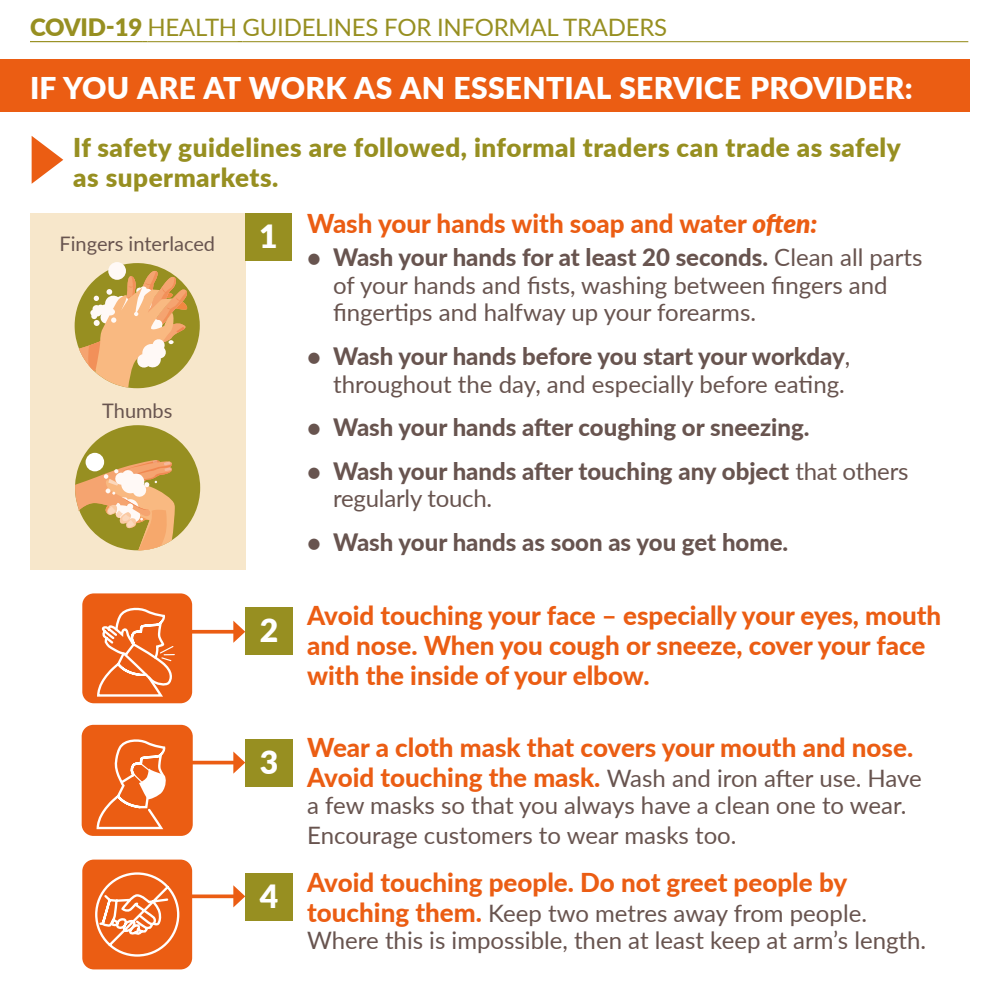
<style>
.page{position:relative;width:1000px;height:1000px;background:#fff}
.page>*{position:absolute;margin:0;border:0;box-sizing:border-box;transform-origin:0 0}
.Number{font:900 32px "Lato";color:#fff}
.White_head{font:900 30px "Lato";letter-spacing:.01em;color:#fff}
.Heading1{font:800 26px/30px "Lato";color:#eb5d13}
.Heading1-2{font:900 26px/29.8px "Lato";letter-spacing:.02em;color:#978f21}
.Heading1-3{font:24px/27.6px "Lato";color:#68544f}
.Body_bullet{font:24px/27.6px "Lato";color:#68544f}
.Body_bullet-2{font:800 24px/27.6px "Lato";color:#68544f}
.Header1{font:24px "Lato";letter-spacing:-.01em;color:#978f21}
.Body_bullet-3{font:20px "Lato";color:#68544f}
.s1{font-weight:900}
.s2{font-weight:900;font-style:italic}
.s3{font-weight:800}
.s4{font-weight:400}
.s5{font-weight:800;font-size:26px;color:#eb5d13}
</style>
<div class="page">
<div style="left:30px;top:213px;width:215px;height:357px;background:#f7e7cb"></div>
<div style="left:245px;top:607px;width:48px;height:48px;background:#978f21"></div>
<div style="left:245px;top:739px;width:48px;height:48px;background:#978f21"></div>
<div style="left:245px;top:873px;width:48px;height:48px;background:#978f21"></div>
<div style="left:82px;top:860px;width:110px;height:109px;background:#eb5d13;border-radius:12px"></div>
<svg style="left:95px;top:872px;width:85px;height:85px"></svg>
<svg style="left:192px;top:630px;width:41px;height:4px"></svg>
<svg style="left:233px;top:621px;width:12px;height:22px"></svg>
<hr style="left:179px;top:761px;width:58px;height:3px;background:#eb5d13">
<svg style="left:233px;top:752px;width:12px;height:22px"></svg>
<hr style="left:179px;top:895px;width:58px;height:3px;background:#eb5d13">
<svg style="left:233px;top:885px;width:12px;height:22px"></svg>
<div style="left:82px;top:593px;width:110px;height:110px;background:#eb5d13;border-radius:12px"></div>
<svg style="left:96px;top:593px;width:80px;height:104px"></svg>
<div style="left:82px;top:725px;width:111px;height:111px;background:#eb5d13;border-radius:12px"></div>
<svg style="left:96px;top:739px;width:70px;height:91px"></svg>
<svg style="left:75px;top:263px;width:125px;height:125px"></svg>
<div style="left:106px;top:308px;width:9px;height:7px;background:#fff9f6;border-radius:50%"></div>
<svg style="left:75px;top:425px;width:125px;height:125px"></svg>
<div style="left:86px;top:453px;width:18px;height:18px;background:#fff;border-radius:50%"></div>
<div style="left:245px;top:213px;width:47px;height:48px;background:#978f21"></div>
<div style="left:0;top:59px;width:970px;height:53px;background:#eb5d13"></div>
<hr style="left:30px;top:41px;width:112px;height:1px;background:#978f21">
<hr style="left:148px;top:41px;width:89px;height:1px;background:#978f21">
<hr style="left:243px;top:41px;width:725px;height:1px;background:#978f21">
<svg style="left:32px;top:136px;width:31px;height:48px"></svg>
<p class="Header1" style="left:30px;top:10px;width:639px"><span class="s1">COVID-19</span> HEALTH GUIDELINES FOR INFORMAL TRADERS</p>
<p class="White_head" style="left:30px;top:65px;width:884px">IF YOU ARE AT WORK AS AN ESSENTIAL SERVICE PROVIDER:</p>
<p class="Heading1-2" style="left:73px;top:131px;width:829px">If safety guidelines are followed, informal traders can trade as safely as supermarkets.</p>
<p class="Body_bullet-3" style="left:60px;top:229px;width:157px">Fingers interlaced</p>
<p class="Body_bullet-3" style="left:102px;top:397px;width:72px">Thumbs</p>
<p class="Number" style="left:259px;top:212px;width:20px">1</p>
<p class="Number" style="left:260px;top:606px;width:20px">2</p>
<p class="Number" style="left:260px;top:738px;width:20px">3</p>
<p class="Number" style="left:260px;top:872px;width:20px">4</p>
<p class="Heading1" style="left:307px;top:207px;width:512px">Wash your hands with soap and water <span class="s2">often:</span></p>
<p class="Body_bullet" style="left:333px;top:243px;width:591px;text-indent:-26px"><span class="s3">• Wash your hands for at least 20 seconds.</span> Clean all parts of your hands and fists, washing between fingers and fingertips and halfway up your forearms.</p>
<p class="Body_bullet" style="left:307px;top:342px;width:545px;text-align:right"><span class="s3">• Wash your hands before you start your workday</span>, throughout the day, and especially before eating.</p>
<p class="Body_bullet-2" style="left:307px;top:413px;width:504px">• Wash your hands after coughing or sneezing.</p>
<p class="Body_bullet-2" style="left:333px;top:456px;width:577px;text-indent:-26px">• Wash your hands after touching any object <span class="s4">that others regularly touch.</span></p>
<p class="Body_bullet-2" style="left:307px;top:527px;width:483px">• Wash your hands as soon as you get home.</p>
<p class="Heading1" style="left:307px;top:599px;width:636px">Avoid touching your face – especially your eyes, mouth and nose. When you cough or sneeze, cover your face with the inside of your elbow.</p>
<p class="Heading1" style="left:307px;top:731px;width:608px">Wear a cloth mask that covers your mouth and nose.</p>
<p class="Heading1-3" style="left:307px;top:763px;width:616px"><span class="s5">Avoid touching the mask.</span> Wash and iron after use. Have a few masks so that you always have a clean one to wear.</p>
<p class="Heading1-3" style="left:307px;top:821px;width:431px">Encourage customers to wear masks too.</p>
<p class="Heading1" style="left:307px;top:866px;width:542px">Avoid touching people. Do not greet people by</p>
<p class="Heading1-3" style="left:307px;top:898px;width:621px"><span class="s5">touching them.</span> Keep two metres away from people.<br>Where this is impossible, then at least keep at arm’s length.</p>
</div>
